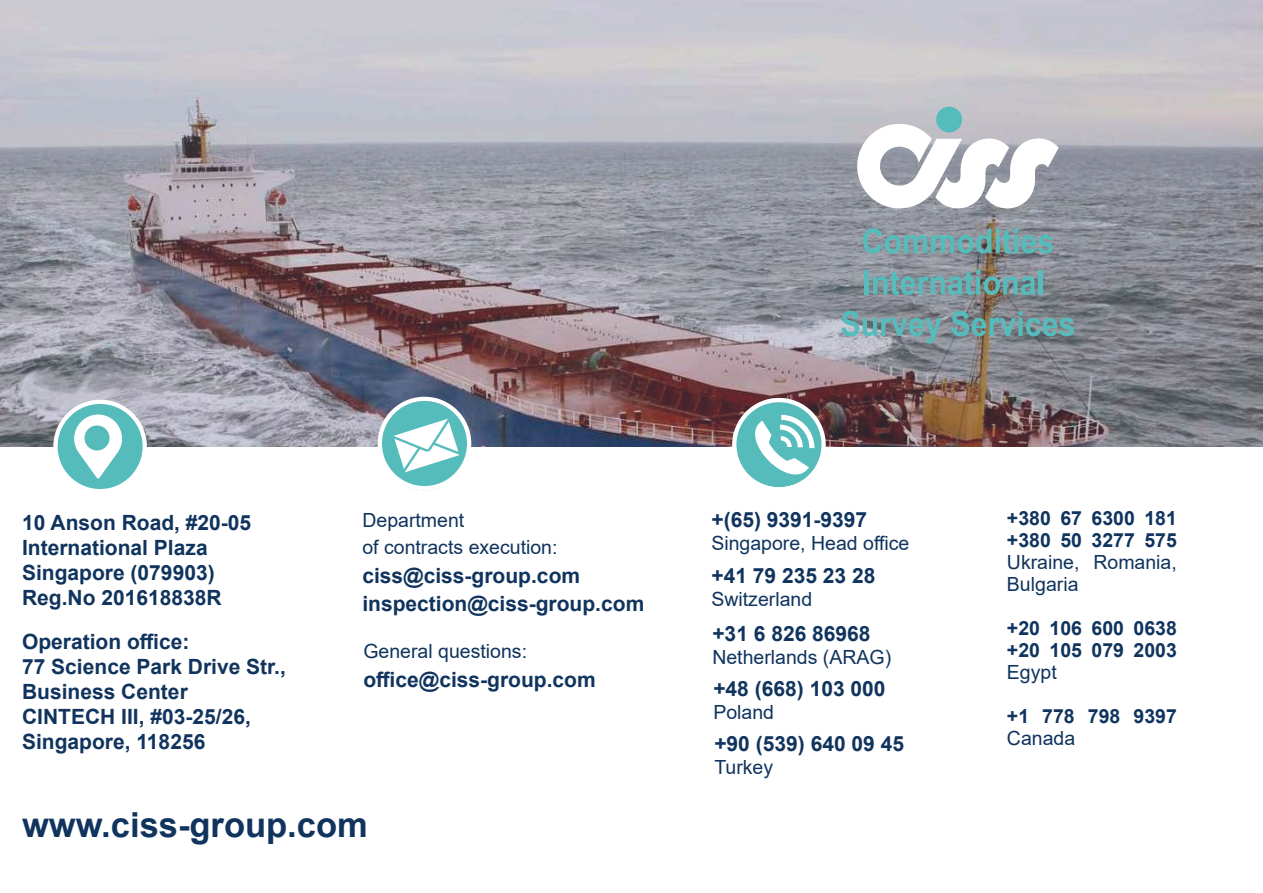
<style>
.page{position:relative;width:1263px;height:893px;background:#fff}
.page>*{position:absolute;margin:0;border:0;box-sizing:border-box;transform-origin:0 0}
.t1{font:700 34.5px "Arial";color:#10345e}
.t2{font:700 21px/25.2px "Arial";color:#10345e}
.t3{font:19.5px/26.8px "Arial";color:#10345e}
.t4{font:700 19.5px/21.9px "Arial";color:#10345e}
</style>
<div class="page">
<img style="left:0;top:0;width:1263px;height:446px">
<svg style="left:380px;top:401px;width:89px;height:89px;background:#6ac4c3"></svg>
<div style="left:378px;top:397px;width:93px;height:93px;border:4px solid #fff;border-radius:50%"></div>
<svg style="left:394px;top:419px;width:65px;height:53px"></svg>
<svg style="left:734px;top:398px;width:90px;height:89px;background:#72c7c6"></svg>
<div style="left:732px;top:398px;width:94px;height:93px;border:4px solid #fff;border-radius:50%"></div>
<svg style="left:751px;top:415px;width:63px;height:63px"></svg>
<svg style="left:54px;top:401px;width:90px;height:89px;background:#6ac4c3"></svg>
<div style="left:53px;top:400px;width:94px;height:93px;border:4px solid #fff;border-radius:50%"></div>
<svg style="left:74px;top:414px;width:48px;height:64px"></svg>
<div style="left:84px;top:425px;width:26px;height:25px;background:#55bcbb;border-radius:50%"></div>
<svg style="left:857px;top:124px;width:202px;height:85px"></svg>
<div style="left:936px;top:107px;width:26px;height:26px;background:#55bcbb;border-radius:50%"></div>
<svg style="left:863px;top:228px;width:190px;height:26px;background:#76a0a3"></svg>
<svg style="left:873px;top:270px;width:162px;height:25px;background:#739c9f"></svg>
<hr style="left:1039px;top:270px;width:4px;height:25px;background:#55bcbb">
<hr style="left:865px;top:270px;width:4px;height:25px;background:#55bcbb">
<svg style="left:841px;top:311px;width:100px;height:32px;background:#7ea1a6"></svg>
<svg style="left:951px;top:311px;width:123px;height:25px;background:#6e9799"></svg>
<p class="t2" style="left:22px;top:510px;width:231px">10 Anson Road, #20-05<br>International Plaza<br>Singapore (079903)<br>Reg.No 201618838R</p>
<p class="t2" style="left:22px;top:629px;width:265px">Operation office:<br>77 Science Park Drive Str.,<br>Business Center<br>CINTECH III, #03-25/26,<br>Singapore, 118256</p>
<p class="t3" style="left:362px;top:507px;width:197px">Department<br>of contracts execution:</p>
<p class="t2" style="left:362px;top:561px;width:283px;line-height:29px">ciss@ciss-group.com inspection@ciss-group.com</p>
<p class="t3" style="left:363px;top:637px;width:165px">General questions:</p>
<p class="t2" style="left:363px;top:667px;width:234px">office@ciss-group.com</p>
<h1 class="t1" style="left:22px;top:800px;width:347px">www.ciss-group.com</h1>
<p class="t2" style="left:711px;top:507px;width:157px">+(65) 9391-9397</p>
<p class="t3" style="left:711px;top:529px;width:199px">Singapore, Head office</p>
<p class="t2" style="left:711px;top:563px;width:166px">+41 79 235 23 28</p>
<p class="t3" style="left:711px;top:586px;width:102px">Switzerland</p>
<p class="t2" style="left:712px;top:621px;width:160px">+31 6 826 86968</p>
<p class="t3" style="left:712px;top:643px;width:180px">Netherlands (ARAG)</p>
<p class="t2" style="left:713px;top:676px;width:174px">+48 (668) 103 000</p>
<p class="t3" style="left:713px;top:698px;width:62px">Poland</p>
<p class="t2" style="left:714px;top:731px;width:191px">+90 (539) 640 09 45</p>
<p class="t3" style="left:714px;top:754px;width:60px">Turkey</p>
<p class="t4" style="left:1007px;top:507px;width:171px">+380 67 6300 181 +380 50 3277 575</p>
<p class="t3" style="left:1007px;top:551px;width:171px;line-height:21.9px">Ukraine, Romania,<br>Bulgaria</p>
<p class="t4" style="left:1007px;top:617px;width:171px">+20 106 600 0638 +20 105 079 2003</p>
<p class="t3" style="left:1007px;top:658px;width:51px">Egypt</p>
<p class="t4" style="left:1007px;top:705px;width:171px">+1 778 798 9397</p>
<p class="t3" style="left:1007px;top:724px;width:70px">Canada</p>
</div>
